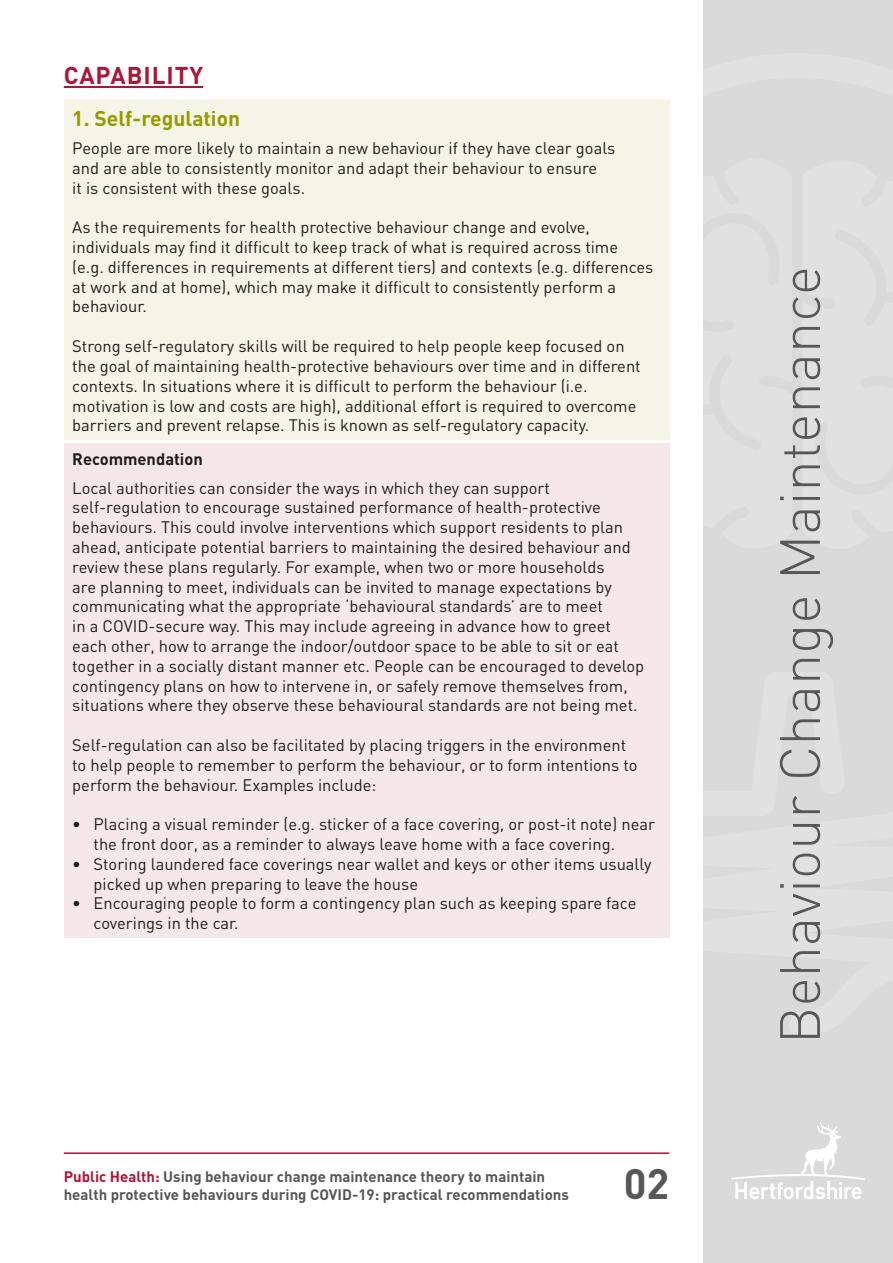
<style>
.page{position:relative;width:893px;height:1263px;background:#fff}
.page>*{position:absolute;margin:0;border:0;box-sizing:border-box;transform-origin:0 0}
.t1{font:300 55.8px "DIN";color:#575756}
.t2{font:700 42px "DIN";color:#575756}
.Section_header{font:700 24px "DIN";letter-spacing:.04em;color:#ab1738}
.body{font:700 21px "DIN";color:#959a00}
.body-2{font:16.5px/19.8px "DIN";color:#1d1d1b}
.body-3{font:700 16.5px "DIN";color:#1d1d1b}
.t3{font:700 15px/18px "DIN";color:#575756}
.s1{color:#ab1738}
</style>
<div class="page">
<div style="left:703px;top:0;width:190px;height:1263px;background:#dadada"></div>
<svg style="left:731px;top:1122px;width:134px;height:77px"></svg>
<hr style="left:64px;top:1152px;width:605px;height:2px;background:#ab1738">
<hr style="left:64px;top:86px;width:139px;height:2px;background:#ab1738">
<div style="left:64px;top:100px;width:605px;height:340px;background:#f4f4e7"></div>
<div style="left:64px;top:443px;width:605px;height:495px;background:#f6e8e8"></div>
<p class="Section_header" style="left:64px;top:59px;width:141px">CAPABILITY</p>
<p class="body" style="left:72px;top:104px;width:169px">1. Self-regulation</p>
<p class="body-2" style="left:72px;top:138px;width:545px">People are more likely to maintain a new behaviour if they have clear goals and are able to consistently monitor and adapt their behaviour to ensure<br>it is consistent with these goals.</p>
<p class="body-2" style="left:72px;top:217px;width:583px">As the requirements for health protective behaviour change and evolve, individuals may find it difficult to keep track of what is required across time (e.g. differences in requirements at different tiers) and contexts (e.g. differences at work and at home), which may make it difficult to consistently perform a behaviour.</p>
<p class="body-2" style="left:72px;top:336px;width:570px">Strong self-regulatory skills will be required to help people keep focused on the goal of maintaining health-protective behaviours over time and in different contexts. In situations where it is difficult to perform the behaviour (i.e. motivation is low and costs are high), additional effort is required to overcome barriers and prevent relapse. This is known as self-regulatory capacity.</p>
<p class="body-3" style="left:72px;top:449px;width:132px">Recommendation</p>
<p class="body-2" style="left:72px;top:477px;width:573px">Local authorities can consider the ways in which they can support self-regulation to encourage sustained performance of health-protective behaviours. This could involve interventions which support residents to plan ahead, anticipate potential barriers to maintaining the desired behaviour and review these plans regularly. For example, when two or more households<br>are planning to meet, individuals can be invited to manage expectations by communicating what the appropriate ‘behavioural standards’ are to meet<br>in a COVID-secure way. This may include agreeing in advance how to greet each other, how to arrange the indoor/outdoor space to be able to sit or eat together in a socially distant manner etc. People can be encouraged to develop contingency plans on how to intervene in, or safely remove themselves from, situations where they observe these behavioural standards are not being met.</p>
<p class="body-2" style="left:72px;top:735px;width:567px">Self-regulation can also be facilitated by placing triggers in the environment to help people to remember to perform the behaviour, or to form intentions to perform the behaviour. Examples include:</p>
<p class="body-2" style="left:94px;top:814px;width:563px;text-indent:-21px">• Placing a visual reminder (e.g. sticker of a face covering, or post-it note) near the front door, as a reminder to always leave home with a face covering.</p>
<p class="body-2" style="left:94px;top:854px;width:559px;text-indent:-21px">• Storing laundered face coverings near wallet and keys or other items usually picked up when preparing to leave the house</p>
<p class="body-2" style="left:94px;top:893px;width:544px;text-indent:-21px">• Encouraging people to form a contingency plan such as keeping spare face coverings in the car.</p>
<p class="t3" style="left:64px;top:1167px;width:507px"><span class="s1">Public Health:</span> Using behaviour change maintenance theory to maintain health protective behaviours during COVID-19: practical recommendations</p>
<h2 class="t2" style="left:624px;top:1156px;width:47px">02</h2>
<h1 class="t1" style="left:765px;top:1044px;width:779px;rotate:-90deg">Behaviour Change Maintenance</h1>
</div>
